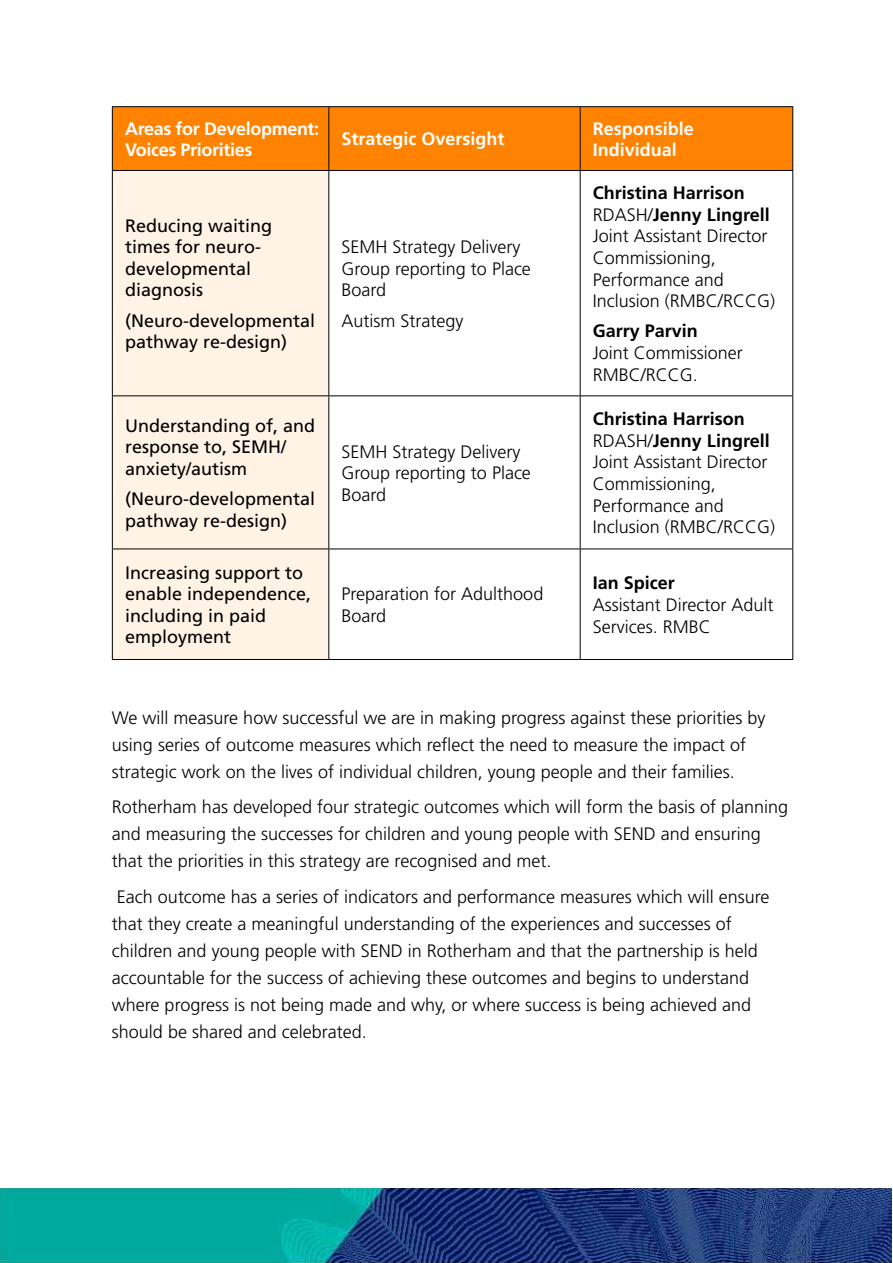
<style>
.page{position:relative;width:893px;height:1263px;background:#fff}
.page>*{position:absolute;margin:0;border:0;box-sizing:border-box;transform-origin:0 0}
.t1{font:300 18px/21.6px "Frutiger LT Std";color:#000}
.t2{font:18px/21.6px "Frutiger LT Std";color:#000}
.t3{font:700 18px/21.6px "Frutiger LT Std";color:#fff}
.t4{font:700 18px/21.6px "Frutiger LT Std";letter-spacing:-.02em;color:#fff}
.t5{font:700 18px "Frutiger LT Std";color:#000}
.s1{font-weight:700}
</style>
<div class="page">
<img style="left:0;top:1188px;width:891px;height:75px">
<div style="left:113px;top:107px;width:679px;height:63px;background:#ff8300"></div>
<div style="left:113px;top:171px;width:215px;height:488px;background:#fff3e6"></div>
<hr style="left:112px;top:106px;width:217px;height:1px;background:#000">
<hr style="left:112px;top:107px;width:1px;height:63px;background:#000">
<hr style="left:329px;top:106px;width:251px;height:1px;background:#000">
<hr style="left:328px;top:107px;width:1px;height:63px;background:#000">
<hr style="left:580px;top:106px;width:213px;height:1px;background:#000">
<hr style="left:580px;top:107px;width:1px;height:63px;background:#000">
<hr style="left:792px;top:107px;width:1px;height:63px;background:#000">
<hr style="left:112px;top:170px;width:217px;height:1px;background:#000">
<hr style="left:112px;top:171px;width:1px;height:224px;background:#000">
<hr style="left:329px;top:170px;width:251px;height:1px;background:#000">
<hr style="left:328px;top:171px;width:1px;height:224px;background:#000">
<hr style="left:580px;top:170px;width:213px;height:1px;background:#000">
<hr style="left:580px;top:171px;width:1px;height:224px;background:#000">
<hr style="left:792px;top:171px;width:1px;height:224px;background:#000">
<hr style="left:112px;top:395px;width:217px;height:1px;background:#000">
<hr style="left:112px;top:396px;width:1px;height:153px;background:#000">
<hr style="left:329px;top:395px;width:251px;height:1px;background:#000">
<hr style="left:328px;top:396px;width:1px;height:153px;background:#000">
<hr style="left:580px;top:395px;width:213px;height:1px;background:#000">
<hr style="left:580px;top:396px;width:1px;height:153px;background:#000">
<hr style="left:792px;top:396px;width:1px;height:153px;background:#000">
<hr style="left:112px;top:549px;width:217px;height:1px;background:#000">
<hr style="left:112px;top:549px;width:1px;height:110px;background:#000">
<hr style="left:329px;top:549px;width:251px;height:1px;background:#000">
<hr style="left:328px;top:549px;width:1px;height:110px;background:#000">
<hr style="left:580px;top:549px;width:213px;height:1px;background:#000">
<hr style="left:580px;top:549px;width:1px;height:110px;background:#000">
<hr style="left:792px;top:549px;width:1px;height:110px;background:#000">
<hr style="left:112px;top:659px;width:217px;height:1px;background:#000">
<hr style="left:329px;top:659px;width:251px;height:1px;background:#000">
<hr style="left:580px;top:659px;width:213px;height:1px;background:#000">
<p class="t4" style="left:125px;top:118px;width:196px">Areas for Development:<br>Voices Priorities</p>
<p class="t3" style="left:342px;top:128px;width:165px">Strategic Oversight</p>
<p class="t3" style="left:593px;top:118px;width:102px">Responsible<br>Individual</p>
<p class="t2" style="left:125px;top:215px;width:149px">Reducing waiting times for neuro&shy;developmental diagnosis</p>
<p class="t2" style="left:125px;top:310px;width:192px">(Neuro-developmental pathway re-design)</p>
<p class="t2" style="left:125px;top:415px;width:192px">Understanding of, and response to, SEMH/ anxiety/autism</p>
<p class="t2" style="left:125px;top:488px;width:192px">(Neuro-developmental pathway re-design)</p>
<p class="t2" style="left:125px;top:562px;width:188px">Increasing support to enable independence, including in paid employment</p>
<p class="t1" style="left:342px;top:236px;width:191px">SEMH Strategy Delivery<br>Group reporting to Place<br>Board</p>
<p class="t1" style="left:342px;top:310px;width:123px">Autism Strategy</p>
<p class="t1" style="left:342px;top:441px;width:191px">SEMH Strategy Delivery<br>Group reporting to Place<br>Board</p>
<p class="t1" style="left:342px;top:583px;width:203px">Preparation for Adulthood<br>Board</p>
<p class="t1" style="left:593px;top:182px;width:184px"><span class="s1">Christina Harrison<br></span>RDASH/<span class="s1">Jenny Lingrell<br></span>Joint Assistant Director<br>Commissioning,<br>Performance and<br>Inclusion (RMBC/RCCG)</p>
<p class="t5" style="left:593px;top:320px;width:107px">Garry Parvin</p>
<p class="t1" style="left:593px;top:342px;width:152px">Joint Commissioner<br>RMBC/RCCG.</p>
<p class="t1" style="left:593px;top:408px;width:184px"><span class="s1">Christina Harrison<br></span>RDASH/<span class="s1">Jenny Lingrell<br></span>Joint Assistant Director<br>Commissioning,<br>Performance and<br>Inclusion (RMBC/RCCG)</p>
<p class="t5" style="left:593px;top:572px;width:84px">Ian Spicer</p>
<p class="t1" style="left:593px;top:594px;width:182px">Assistant Director Adult<br>Services. RMBC</p>
<p class="t1" style="left:112px;top:704px;width:655px;line-height:27px">We will measure how successful we are in making progress against these priorities by using series of outcome measures which reflect the need to measure the impact of strategic work on the lives of individual children, young people and their families.</p>
<p class="t1" style="left:112px;top:794px;width:678px;line-height:27px">Rotherham has developed four strategic outcomes which will form the basis of planning and measuring the successes for children and young people with SEND and ensuring that the priorities in this strategy are recognised and met.</p>
<p class="t1" style="left:112px;top:883px;width:659px;line-height:27px">Each outcome has a series of indicators and performance measures which will ensure that they create a meaningful understanding of the experiences and successes of children and young people with SEND in Rotherham and that the partnership is held accountable for the success of achieving these outcomes and begins to understand where progress is not being made and why, or where success is being achieved and should be shared and celebrated.</p>
</div>
